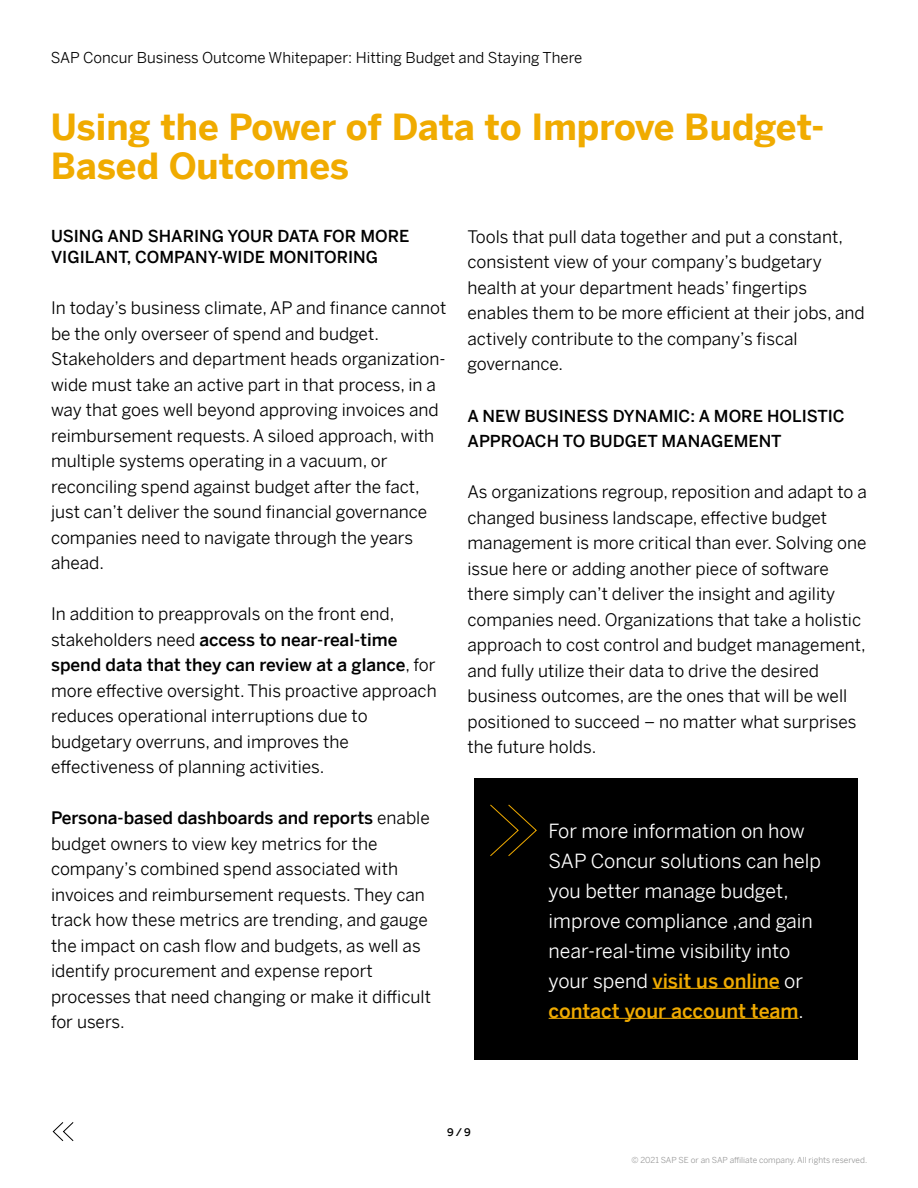
<style>
.page{position:relative;width:918px;height:1188px;background:#fff}
.page>*{position:absolute;margin:0;border:0;box-sizing:border-box;transform-origin:0 0}
.t1{font:700 36px/39px "Benton Sans";color:#f0ab00}
.t2{font:19.5px/30px "Benton Sans";color:#fff}
.t3{font:17.25px/25.5px "Benton Sans";color:#000}
.t4{font:500 16.5px/21px "Benton Sans";color:#000}
.t5{font:15px "Benton Sans";color:#000}
.t6{font:500 10.5px "Benton Sans";color:#000}
.t7{font:8.25px "Benton Sans";color:#999}
.s1{font-weight:500}
.s2{font-weight:500;color:#f0ab00}
</style>
<div class="page">
<svg style="left:52px;top:1122px;width:22px;height:19px"></svg>
<div style="left:474px;top:778px;width:384px;height:281px;background:#000"></div>
<hr style="left:652px;top:988px;width:128px;height:1px;background:#f0ab00">
<hr style="left:549px;top:1018px;width:250px;height:1px;background:#f0ab00">
<svg style="left:490px;top:804px;width:47px;height:52px"></svg>
<p class="t5" style="left:51px;top:45px;width:533px">SAP Concur Business Outcome Whitepaper: Hitting Budget and Staying There</p>
<h1 class="t1" style="left:51px;top:104px;width:775px">Using the Power of Data to Improve Budget-<br>Based Outcomes</h1>
<p class="t4" style="left:51px;top:224px;width:360px">USING AND SHARING YOUR DATA FOR MORE<br>VIGILANT, COMPANY-WIDE MONITORING</p>
<p class="t3" style="left:51px;top:293px;width:397px">In today’s business climate, AP and finance cannot be the only overseer of spend and budget.<br>Stakeholders and department heads organization&shy;wide must take an active part in that process, in a way that goes well beyond approving invoices and reimbursement requests. A siloed approach, with multiple systems operating in a vacuum, or reconciling spend against budget after the fact, just can’t deliver the sound financial governance companies need to navigate through the years ahead.</p>
<p class="t3" style="left:51px;top:599px;width:387px">In addition to preapprovals on the front end, stakeholders need <span class="s1">access to near-real-time spend data that they can review at a glance</span>, for more effective oversight. This proactive approach reduces operational interruptions due to budgetary overruns, and improves the effectiveness of planning activities.</p>
<p class="t3" style="left:51px;top:803px;width:381px"><span class="s1">Persona-based dashboards and reports</span> enable budget owners to view key metrics for the company’s combined spend associated with invoices and reimbursement requests. They can track how these metrics are trending, and gauge the impact on cash flow and budgets, as well as identify procurement and expense report processes that need changing or make it difficult for users.</p>
<p class="t3" style="left:468px;top:222px;width:399px">Tools that pull data together and put a constant, consistent view of your company’s budgetary health at your department heads’ fingertips enables them to be more efficient at their jobs, and actively contribute to the company’s fiscal governance.</p>
<p class="t4" style="left:468px;top:401px;width:379px;line-height:25.5px">A NEW BUSINESS DYNAMIC: A MORE HOLISTIC<br>APPROACH TO BUDGET MANAGEMENT</p>
<p class="t3" style="left:468px;top:477px;width:401px">As organizations regroup, reposition and adapt to a changed business landscape, effective budget management is more critical than ever. Solving one issue here or adding another piece of software there simply can’t deliver the insight and agility companies need. Organizations that take a holistic approach to cost control and budget management, and fully utilize their data to drive the desired business outcomes, are the ones that will be well positioned to succeed – no matter what surprises the future holds.</p>
<p class="t2" style="left:549px;top:813px;width:274px">For more information on how<br>SAP Concur solutions can help you better manage budget, improve compliance ,and gain near-real-time visibility into your spend <span class="s2">visit us online</span> or <span class="s2">contact your account team</span>.</p>
<p class="t6" style="left:447px;top:1123px;width:25px">9 / 9</p>
<p class="t7" style="left:631px;top:1153px;width:237px">© 2021 SAP SE or an SAP affiliate company. All rights reserved.</p>
</div>
